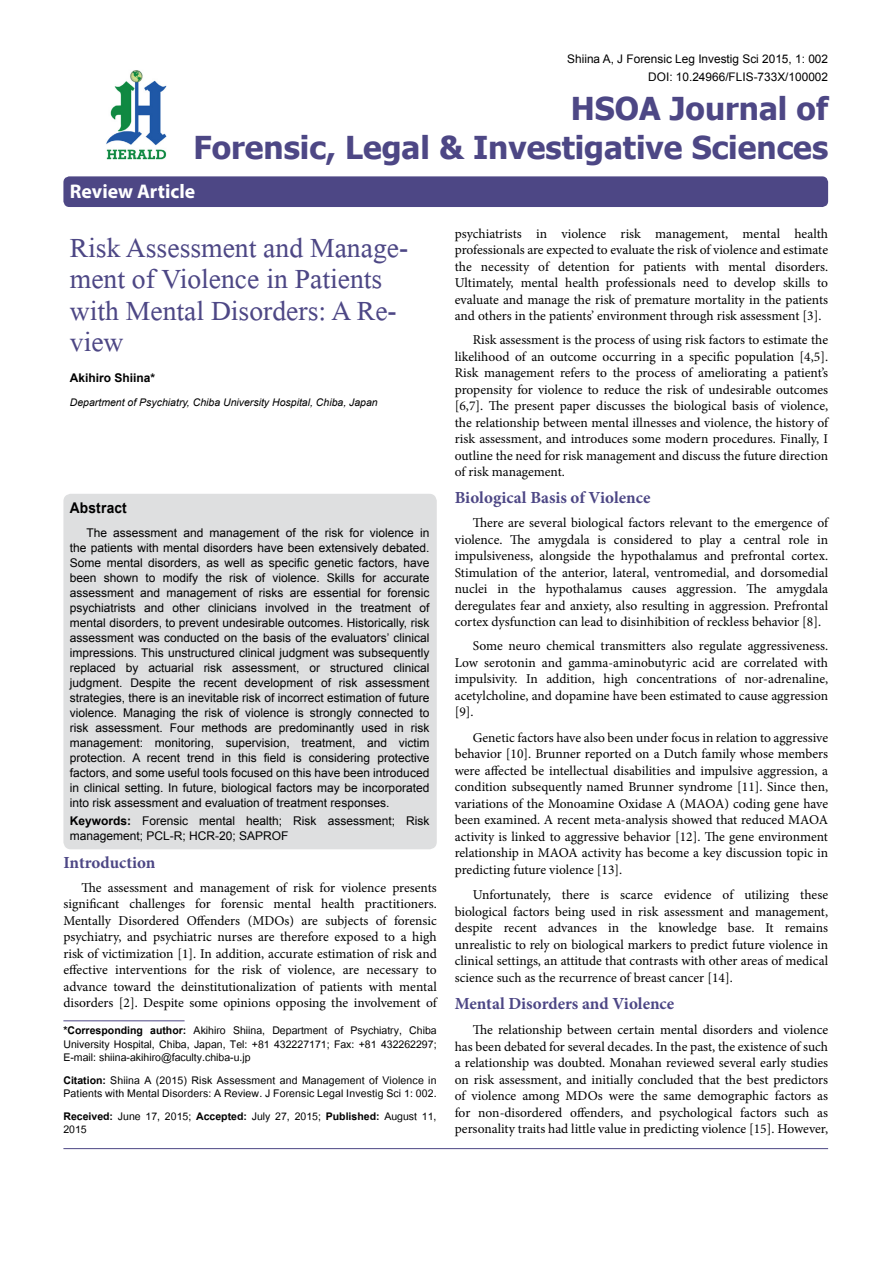
<style>
.page{position:relative;width:893px;height:1263px;background:#fff}
.page>*{position:absolute;margin:0;border:0;box-sizing:border-box;transform-origin:0 0}
.t1{font:41.25px/31.5px "Microsoft Himalaya";color:#4d4785}
.t2{font:700 31.5px/39px "Tahoma";color:#4d4785;text-align:right}
.t3{font:700 19.8px "Myriad Hebrew";color:#fff}
.t4{font:700 16.95px "Minion Pro";color:#4d4785}
.t5{font:700 14.85px "Arial";letter-spacing:.015em;color:#000;scale:.93 1}
.t6{font:14.7px/13.5px "Utsaah";letter-spacing:.01em;color:#000}
.t7{font:13.5px/16.5px "Minion Pro";color:#000;text-align:justify}
.t8{font:12px/15px "Arial";color:#000;text-align:justify}
.t9{font:700 12px "Arial";color:#000}
.t10{font:11.85px/18px "Arial";color:#000;text-align:right}
.t11{font:italic 10.5px "Arial";color:#000}
.s1{font-weight:700}
</style>
<div class="page">
<div style="left:63px;top:176px;width:765px;height:31px;background:#4d4785;border-radius:6px"></div>
<div style="left:63px;top:494px;width:374px;height:355px;background:#dedfe0;border-radius:8px"></div>
<hr style="left:63px;top:1020px;width:122px;height:1px;background:#4d4785">
<img style="left:106px;top:70px;width:61px;height:90px">
<hr style="left:63px;top:1148px;width:765px;height:1px;background:#4d4785">
<p class="t10" style="left:567px;top:50px;width:262px">Shiina A, J Forensic Leg Investig Sci 2015, 1: 002<br>DOI: 10.24966/FLIS-733X/100002</p>
<h2 class="t2" style="left:193px;top:87px;width:636px">HSOA Journal of<br>Forensic, Legal &amp; Investigative Sciences</h2>
<h3 class="t3" style="left:70px;top:180px;width:127px">Review Article</h3>
<h1 class="t1" style="left:70px;top:227px;width:340px">Risk Assessment and Manage&shy;ment of Violence in Patients with Mental Disorders: A Re&shy;view</h1>
<p class="t9" style="left:70px;top:370px;width:87px">Akihiro Shiina*</p>
<p class="t11" style="left:70px;top:395px;width:309px">Department of Psychiatry, Chiba University Hospital, Chiba, Japan</p>
<p class="t5" style="left:70px;top:497px;width:63px">Abstract</p>
<p class="t8" style="left:70px;top:525px;width:361px;text-indent:16px">The assessment and management of the risk for violence in the patients with mental disorders have been extensively debated.<br>Some mental disorders, as well as specific genetic factors, have been shown to modify the risk of violence. Skills for accurate assessment and management of risks are essential for forensic psychiatrists and other clinicians involved in the treatment of mental disorders, to prevent undesirable outcomes. Historically, risk assessment was conducted on the basis of the evaluators’ clinical impressions. This unstructured clinical judgment was subsequently replaced by actuarial risk assessment, or structured clinical judgment. Despite the recent development of risk assessment strategies, there is an inevitable risk of incorrect estimation of future violence. Managing the risk of violence is strongly connected to risk assessment. Four methods are predominantly used in risk management: monitoring, supervision, treatment, and victim protection. A recent trend in this field is considering protective factors, and some useful tools focused on this have been introduced in clinical setting. In future, biological factors may be incorporated into risk assessment and evaluation of treatment responses.</p>
<p class="t8" style="left:70px;top:813px;width:361px"><span class="s1">Keywords:</span> Forensic mental health; Risk assessment; Risk management; PCL-R; HCR-20; SAPROF</p>
<p class="t4" style="left:63px;top:850px;width:94px">Introduction</p>
<p class="t7" style="left:63px;top:879px;width:375px;text-indent:18px">The assessment and management of risk for violence presents significant challenges for forensic mental health practitioners.<br>Mentally Disordered Offenders (MDOs) are subjects of forensic psychiatry, and psychiatric nurses are therefore exposed to a high risk of victimization [1]. In addition, accurate estimation of risk and effective interventions for the risk of violence, are necessary to advance toward the deinstitutionalization of patients with mental disorders [2]. Despite some opinions opposing the involvement of</p>
<p class="t6" style="left:63px;top:1025px;width:375px;text-align:justify"><span class="s1">*Corresponding author:</span> Akihiro Shiina, Department of Psychiatry, Chiba University Hospital, Chiba, Japan, Tel: +81 432227171; Fax: +81 432262297; E-mail: shiina-akihiro@faculty.chiba-u.jp</p>
<p class="t6" style="left:63px;top:1074px;width:375px"><span class="s1">Citation:</span> Shiina A (2015) Risk Assessment and Management of Violence in<br>Patients with Mental Disorders: A Review. J Forensic Legal Investig Sci 1: 002.</p>
<p class="t6" style="left:63px;top:1110px;width:375px"><span class="s1">Received:</span> June 17, 2015; <span class="s1">Accepted:</span> July 27, 2015; <span class="s1">Published:</span> August 11,<br>2015</p>
<p class="t7" style="left:455px;top:225px;width:375px">psychiatrists in violence risk management, mental health professionals are expected to evaluate the risk of violence and estimate the necessity of detention for patients with mental disorders.<br>Ultimately, mental health professionals need to develop skills to evaluate and manage the risk of premature mortality in the patients and others in the patients’ environment through risk assessment [3].</p>
<p class="t7" style="left:455px;top:332px;width:375px;text-indent:18px">Risk assessment is the process of using risk factors to estimate the likelihood of an outcome occurring in a specific population [4,5].<br>Risk management refers to the process of ameliorating a patient’s propensity for violence to reduce the risk of undesirable outcomes [6,7]. The present paper discusses the biological basis of violence, the relationship between mental illnesses and violence, the history of risk assessment, and introduces some modern procedures. Finally, I outline the need for risk management and discuss the future direction of risk management.</p>
<p class="t4" style="left:455px;top:486px;width:197px">Biological Basis of Violence</p>
<p class="t7" style="left:455px;top:515px;width:375px;text-indent:18px">There are several biological factors relevant to the emergence of violence. The amygdala is considered to play a central role in impulsiveness, alongside the hypothalamus and prefrontal cortex.<br>Stimulation of the anterior, lateral, ventromedial, and dorsomedial nuclei in the hypothalamus causes aggression. The amygdala deregulates fear and anxiety, also resulting in aggression. Prefrontal cortex dysfunction can lead to disinhibition of reckless behavior [8].</p>
<p class="t7" style="left:455px;top:638px;width:375px;text-indent:18px">Some neuro chemical transmitters also regulate aggressiveness.<br>Low serotonin and gamma-aminobutyric acid are correlated with impulsivity. In addition, high concentrations of nor-adrenaline, acetylcholine, and dopamine have been estimated to cause aggression [9].</p>
<p class="t7" style="left:455px;top:729px;width:375px;text-indent:18px">Genetic factors have also been under focus in relation to aggressive behavior [10]. Brunner reported on a Dutch family whose members were affected be intellectual disabilities and impulsive aggression, a condition subsequently named Brunner syndrome [11]. Since then, variations of the Monoamine Oxidase A (MAOA) coding gene have been examined. A recent meta-analysis showed that reduced MAOA activity is linked to aggressive behavior [12]. The gene environment relationship in MAOA activity has become a key discussion topic in predicting future violence [13].</p>
<p class="t7" style="left:455px;top:887px;width:375px;text-indent:18px">Unfortunately, there is scarce evidence of utilizing these biological factors being used in risk assessment and management, despite recent advances in the knowledge base. It remains unrealistic to rely on biological markers to predict future violence in clinical settings, an attitude that contrasts with other areas of medical science such as the recurrence of breast cancer [14].</p>
<p class="t4" style="left:455px;top:991px;width:221px">Mental Disorders and Violence</p>
<p class="t7" style="left:455px;top:1022px;width:375px;text-indent:18px">The relationship between certain mental disorders and violence has been debated for several decades. In the past, the existence of such a relationship was doubted. Monahan reviewed several early studies on risk assessment, and initially concluded that the best predictors of violence among MDOs were the same demographic factors as for non-disordered offenders, and psychological factors such as personality traits had little value in predicting violence [15]. However,</p>
</div>
